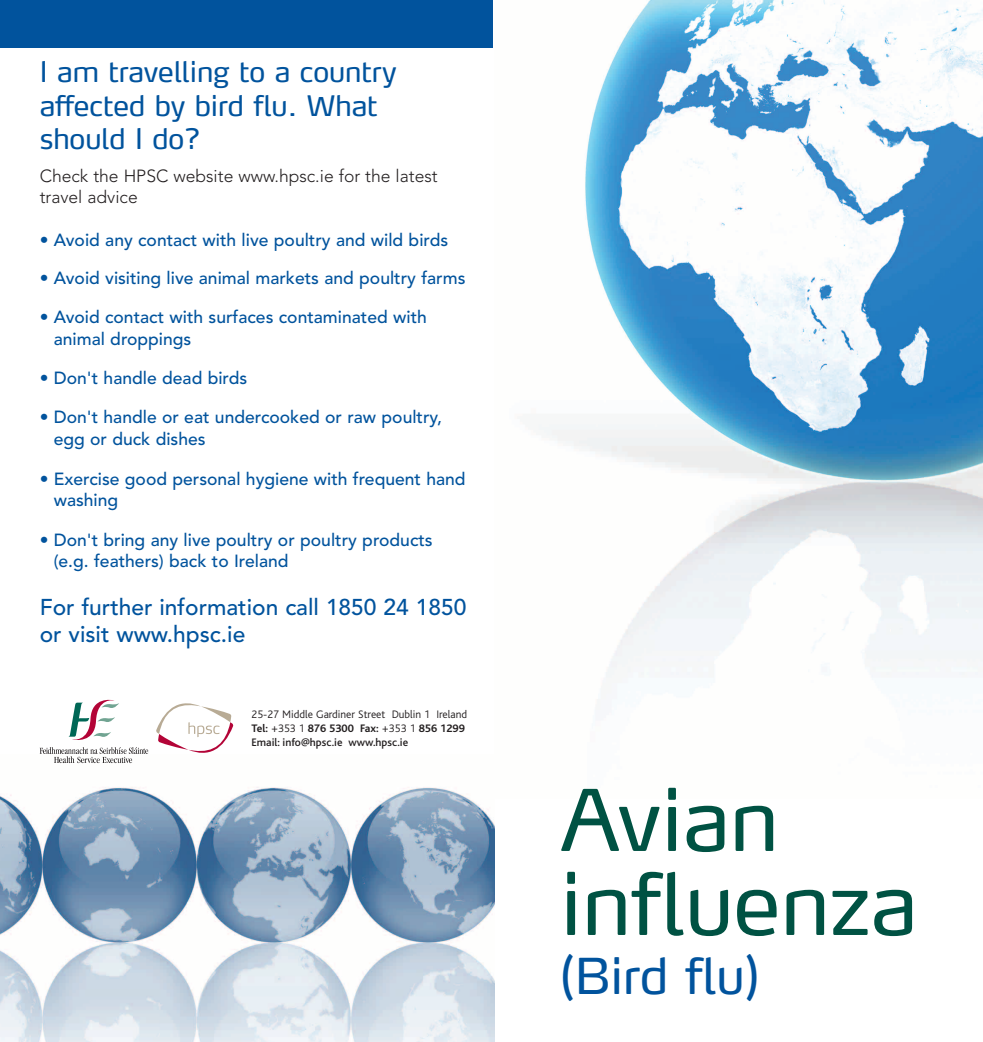
<style>
.page{position:relative;width:983px;height:1042px;background:#fff}
.page>*{position:absolute;margin:0;border:0;box-sizing:border-box;transform-origin:0 0}
.t1{font:84px/84px "Max";color:#005243}
.t2{font:49px "Max";color:#01539d}
.t3{font:28px/33.6px "Max";color:#01539d}
.t4{font:500 22.75px/26.2px "Avenir";color:#01539d}
.t5{font:500 17.5px/21.9px "Avenir";color:#01539d}
.t6{font:300 17.5px/21px "Avenir";color:#231f20}
.t7{font:300 11.38px/14px "Bliss";color:#231f20}
.s1{font-weight:700}
.s2{font-weight:500}
</style>
<div class="page">
<img style="left:539px;top:0;width:443px;height:678px">
<img style="left:0;top:763px;width:494px;height:279px">
<div style="left:0;top:0;width:492px;height:48px;background:#01539d"></div>
<svg style="left:156px;top:703px;width:77px;height:50px"></svg>
<svg style="left:40px;top:700px;width:108px;height:63px"></svg>
<h3 class="t3" style="left:40px;top:57px;width:358px">I am travelling to a country affected by bird flu. What should I do?</h3>
<p class="t6" style="left:40px;top:167px;width:399px">Check the HPSC website www.hpsc.ie for the latest travel advice</p>
<p class="t5" style="left:40px;top:231px;width:410px">• Avoid any contact with live poultry and wild birds</p>
<p class="t5" style="left:40px;top:269px;width:427px">• Avoid visiting live animal markets and poultry farms</p>
<p class="t5" style="left:54px;top:308px;width:374px;text-indent:-14px">• Avoid contact with surfaces contaminated with animal droppings</p>
<p class="t5" style="left:40px;top:369px;width:209px">• Don't handle dead birds</p>
<p class="t5" style="left:54px;top:408px;width:389px;text-indent:-14px">• Don't handle or eat undercooked or raw poultry, egg or duck dishes</p>
<p class="t5" style="left:54px;top:469px;width:413px;text-indent:-14px">• Exercise good personal hygiene with frequent hand washing</p>
<p class="t5" style="left:54px;top:530px;width:380px;text-indent:-14px">• Don't bring any live poultry or poultry products (e.g. feathers) back to Ireland</p>
<h3 class="t4" style="left:40px;top:597px;width:428px">For further information call 1850 24 1850 or visit www.hpsc.ie</h3>
<p class="t7" style="left:251px;top:708px;width:217px">25-27 Middle Gardiner Street Dublin 1 Ireland<br><span class="s1">Tel:</span> +353 1 <span class="s1">876 5300 Fax:</span> +353 1 <span class="s1">856 1299<br></span><span class="s2">Email: info@hpsc.ie www.hpsc.ie</span></p>
<h1 class="t1" style="left:560px;top:784px;width:358px">Avian influenza</h1>
<h2 class="t2" style="left:560px;top:956px;width:201px">(Bird flu)</h2>
</div>
